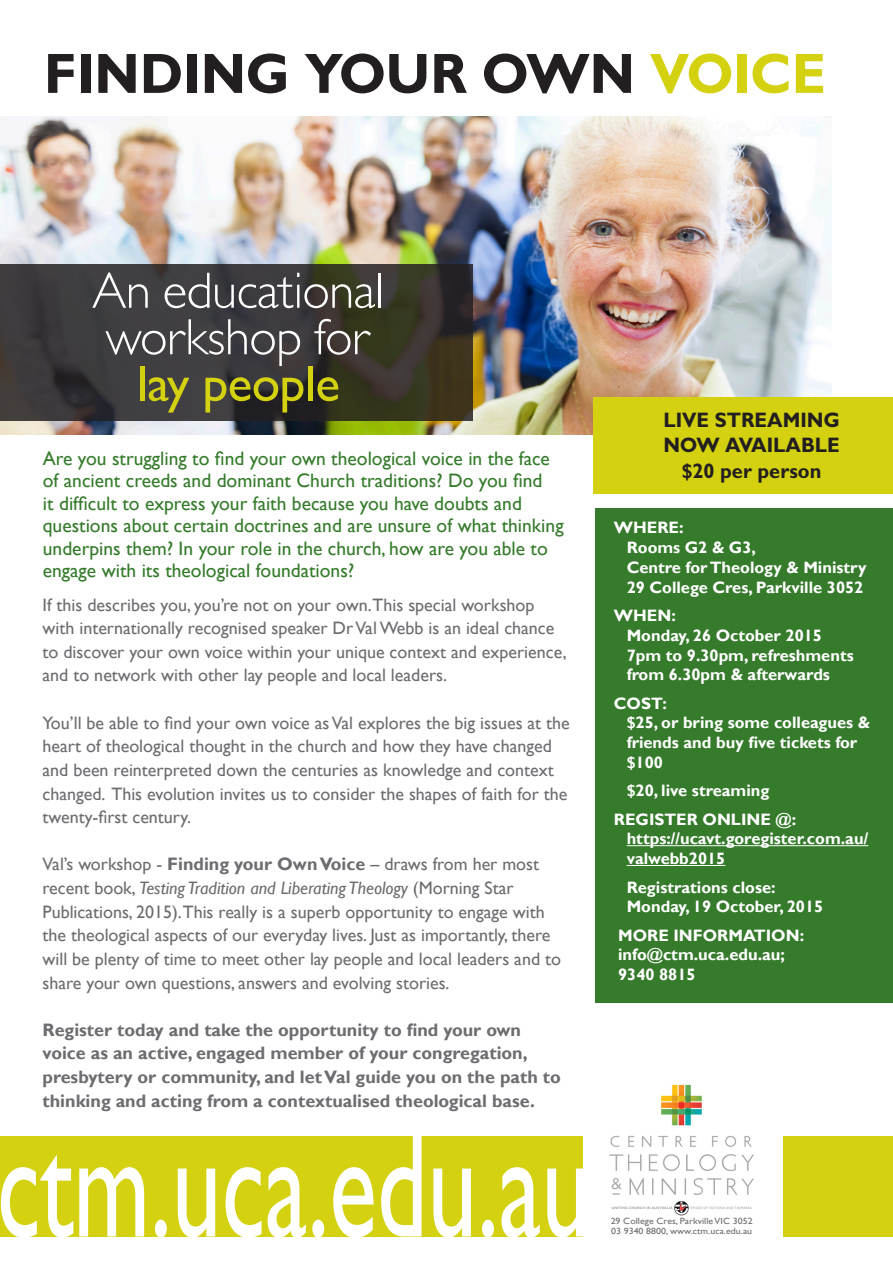
<style>
.page{position:relative;width:893px;height:1263px;background:#fff}
.page>*{position:absolute;margin:0;border:0;box-sizing:border-box;transform-origin:0 0}
.t1{font:151.2px "Gill Sans Std";color:#fff;scale:.66 1}
.t2{font:700 57px "Gill Sans MT Std";color:#231f20;scale:.95 1}
.t3{font:300 51.3px/46.5px "Gill Sans MT Std";letter-spacing:-.01em;color:#fff;text-align:center}
.t4{font:700 21px "Gill Sans MT Std";color:#231f20;scale:.95 1}
.t5{font:19.5px/22.5px "Gill Sans";color:#357b2b}
.t6{font:18px/23.5px "Gill Sans";color:#6c6d70}
.t7{font:700 18px/23.5px "Gill Sans";color:#6c6d70}
.t8{font:700 16.5px/19.8px "Gill Sans";color:#fff}
.t9{font:9px "Gill Sans";color:#6c6d70;scale:1.1 1}
.s1{color:#d4d110}
.s2{font-weight:500;color:#d4d110}
.s3{font-weight:700}
.s4{font-style:italic}
</style>
<div class="page">
<img style="left:0;top:117px;width:832px;height:317px">
<div style="left:595px;top:508px;width:298px;height:494px;background:#357b2b"></div>
<hr style="left:627px;top:845px;width:241px;height:1px;background:#fff">
<hr style="left:627px;top:865px;width:98px;height:1px;background:#fff">
<img style="left:609px;top:1084px;width:145px;height:132px">
<div style="left:0;top:1136px;width:583px;height:100px;background:#d4d110"></div>
<div style="left:784px;top:1136px;width:109px;height:100px;background:#d4d110"></div>
<svg style="left:0;top:265px;width:473px;height:156px;background:#393734"></svg>
<div style="left:593px;top:397px;width:300px;height:96px;background:#d4d110"></div>
<p class="t2" style="left:44px;top:38px;width:825px">FINDING YOUR OWN <span class="s1">VOICE</span></p>
<p class="t3" style="left:92px;top:266px;width:294px">An educational workshop for <span class="s2">lay people</span></p>
<p class="t5" style="left:43px;top:447px;width:522px">Are you struggling to find your own theological voice in the face of ancient creeds and dominant Church traditions? Do you find<br>it difficult to express your faith because you have doubts and questions about certain doctrines and are unsure of what thinking underpins them? In your role in the church, how are you able to engage with its theological foundations?</p>
<p class="t6" style="left:43px;top:593px;width:526px">If this describes you, you’re not on your own.This special workshop with internationally recognised speaker Dr Val Webb is an ideal chance to discover your own voice within your unique context and experience, and to network with other lay people and local leaders.</p>
<p class="t6" style="left:43px;top:711px;width:529px">You’ll be able to find your own voice as Val explores the big issues at the heart of theological thought in the church and how they have changed and been reinterpreted down the centuries as knowledge and context changed. This evolution invites us to consider the shapes of faith for the twenty-first century.</p>
<p class="t6" style="left:43px;top:853px;width:520px">Val’s workshop - <span class="s3">Finding your Own Voice</span> – draws from her most recent book, <span class="s4">Testing Tradition and Liberating Theology</span> (Morning Star Publications, 2015).This really is a superb opportunity to engage with the theological aspects of our everyday lives. Just as importantly, there will be plenty of time to meet other lay people and local leaders and to share your own questions, answers and evolving stories.</p>
<p class="t7" style="left:43px;top:1018px;width:520px">Register today and take the opportunity to find your own voice as an active, engaged member of your congregation, presbytery or community, and let Val guide you on the path to thinking and acting from a contextualised theological base.</p>
<p class="t1" style="left:-3px;top:1099px;width:902px">ctm.uca.edu.au</p>
<p class="t4" style="left:663px;top:407px;width:187px">LIVE STREAMING</p>
<p class="t4" style="left:663px;top:432px;width:187px">NOW AVAILABLE</p>
<p class="t4" style="left:682px;top:457px;width:149px">$20 per person</p>
<p class="t8" style="left:614px;top:518px;width:71px">WHERE:</p>
<p class="t8" style="left:627px;top:538px;width:241px">Rooms G2 &amp; G3,<br>Centre for Theology &amp; Ministry<br>29 College Cres, Parkville 3052</p>
<p class="t8" style="left:614px;top:606px;width:63px">WHEN:</p>
<p class="t8" style="left:627px;top:626px;width:229px">Monday, 26 October 2015<br>7pm to 9.30pm, refreshments from 6.30pm &amp; afterwards</p>
<p class="t8" style="left:614px;top:694px;width:54px">COST:</p>
<p class="t8" style="left:627px;top:713px;width:245px">$25, or bring some colleagues &amp; friends and buy five tickets for $100</p>
<p class="t8" style="left:627px;top:781px;width:144px">$20, live streaming</p>
<p class="t8" style="left:614px;top:810px;width:184px">REGISTER ONLINE @:</p>
<p class="t8" style="left:627px;top:829px;width:243px">https://ucavt.goregister.com.au/ valwebb2015</p>
<p class="t8" style="left:627px;top:877px;width:198px">Registrations close:<br>Monday, 19 October, 2015</p>
<p class="t8" style="left:618px;top:926px;width:187px">MORE INFORMATION:</p>
<p class="t8" style="left:618px;top:945px;width:168px">info@ctm.uca.edu.au;</p>
<p class="t8" style="left:618px;top:965px;width:79px">9340 8815</p>
<p class="t9" style="left:611px;top:1215px;width:131px">29 College Cres, Parkville VIC 3052</p>
<p class="t9" style="left:611px;top:1226px;width:130px">03 9340 8800, www.ctm.uca.edu.au</p>
</div>
